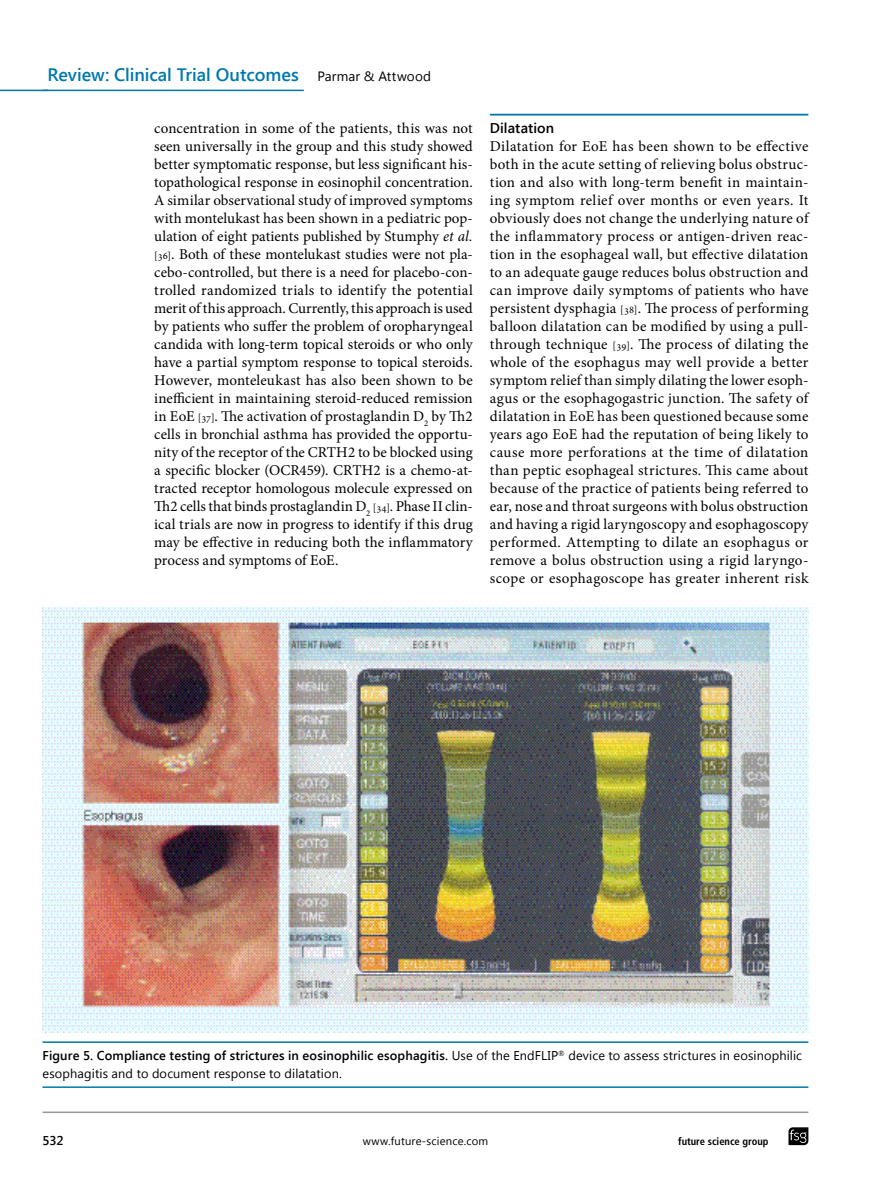
<style>
.page{position:relative;width:885px;height:1191px;background:#fff}
.page>*{position:absolute;margin:0;border:0;box-sizing:border-box;transform-origin:0 0}
.t1{font:600 18px "Segoe UI";letter-spacing:-.005em;color:#0078ae}
.t2{font:15px/18px "Minion Pro";letter-spacing:.015em;color:#000;text-align:justify}
.t3{font:600 14.25px "Segoe UI";letter-spacing:.005em;color:#000}
.t4{font:12.75px/18px "Segoe UI";letter-spacing:.01em;color:#000}
.t5{font:600 12.75px "Segoe UI";color:#000}
.t6{font:11.25px "Segoe UI";letter-spacing:.02em;color:#000}
.t7{font:700 condensed 10.5px "Frutiger LT Std";color:#000}
.s1{font-weight:400;font-size:13.5px;color:#000}
.s2{font-style:italic}
.s3{font-size:10.5px}
.s4{font-weight:600}
</style>
<div class="page">
<svg style="left:788px;top:1127px;width:20px;height:18px"></svg>
<hr style="left:43px;top:1111px;width:765px;height:2px;background:#95979a">
<hr style="left:0;top:90px;width:48px;height:1px;background:#0078ae">
<hr style="left:43px;top:90px;width:261px;height:1px;background:#0078ae">
<img style="left:43px;top:607px;width:765px;height:425px">
<hr style="left:42px;top:1041px;width:766px;height:2px;background:#0078ae">
<hr style="left:42px;top:1086px;width:766px;height:2px;background:#0078ae">
<hr style="left:490px;top:114px;width:318px;height:2px;background:#0078ae">
<p class="t1" style="left:47px;top:62px;width:385px">Review: Clinical Trial Outcomes <span class="s1">Parmar &amp; Attwood</span></p>
<p class="t2" style="left:154px;top:119px;width:320px">concentration in some of the patients, this was not seen universally in the group and this study showed better symptomatic response, but less significant his&shy;topathological response in eosinophil concentration.<br>A similar observational study of improved symptoms with montelukast has been shown in a pediatric pop&shy;ulation of eight patients published by Stumphy <span class="s2">et al. </span><span class="s3">[36]</span>. Both of these montelukast studies were not pla&shy;cebo-controlled, but there is a need for placebo-con&shy;trolled randomized trials to identify the potential merit of this approach. Currently, this approach is used by patients who suffer the problem of oropharyngeal candida with long-term topical steroids or who only have a partial symptom response to topical steroids.<br>However, monteleukast has also been shown to be inefficient in maintaining steroid-reduced remission in EoE <span class="s3">[37]</span>. The activation of prostaglandin D<sub>2</sub> by Th2 cells in bronchial asthma has provided the opportu&shy;nity of the receptor of the CRTH2 to be blocked using a specific blocker (OCR459). CRTH2 is a chemo-at&shy;tracted receptor homologous molecule expressed on Th2 cells that binds prostaglandin D<sub>2</sub> <span class="s3">[34]</span>. Phase II clin&shy;ical trials are now in progress to identify if this drug may be effective in reducing both the inflammatory process and symptoms of EoE.</p>
<p class="t3" style="left:490px;top:118px;width:66px">Dilatation</p>
<p class="t2" style="left:490px;top:137px;width:320px">Dilatation for EoE has been shown to be effective both in the acute setting of relieving bolus obstruc&shy;tion and also with long-term benefit in maintain&shy;ing symptom relief over months or even years. It obviously does not change the underlying nature of the inflammatory process or antigen-driven reac&shy;tion in the esophageal wall, but effective dilatation to an adequate gauge reduces bolus obstruction and can improve daily symptoms of patients who have persistent dysphagia <span class="s3">[38]</span>. The process of performing balloon dilatation can be modified by using a pull&shy;through technique <span class="s3">[39]</span>. The process of dilating the whole of the esophagus may well provide a better symptom relief than simply dilating the lower esoph&shy;agus or the esophagogastric junction. The safety of dilatation in EoE has been questioned because some years ago EoE had the reputation of being likely to cause more perforations at the time of dilatation than peptic esophageal strictures. This came about because of the practice of patients being referred to ear, nose and throat surgeons with bolus obstruction and having a rigid laryngoscopy and esophagoscopy performed. Attempting to dilate an esophagus or remove a bolus obstruction using a rigid laryngo&shy;scope or esophagoscope has greater inherent risk</p>
<p class="t4" style="left:42px;top:1045px;width:761px"><span class="s4">Figure 5. Compliance testing of strictures in eosinophilic esophagitis.</span> Use of the EndFLIP<sup>®</sup> device to assess strictures in eosinophilic esophagitis and to document response to dilatation.</p>
<p class="t5" style="left:43px;top:1131px;width:22px">532</p>
<p class="t6" style="left:363px;top:1133px;width:127px">www.future-science.com</p>
<p class="t7" style="left:678px;top:1135px;width:92px">future science group</p>
</div>
